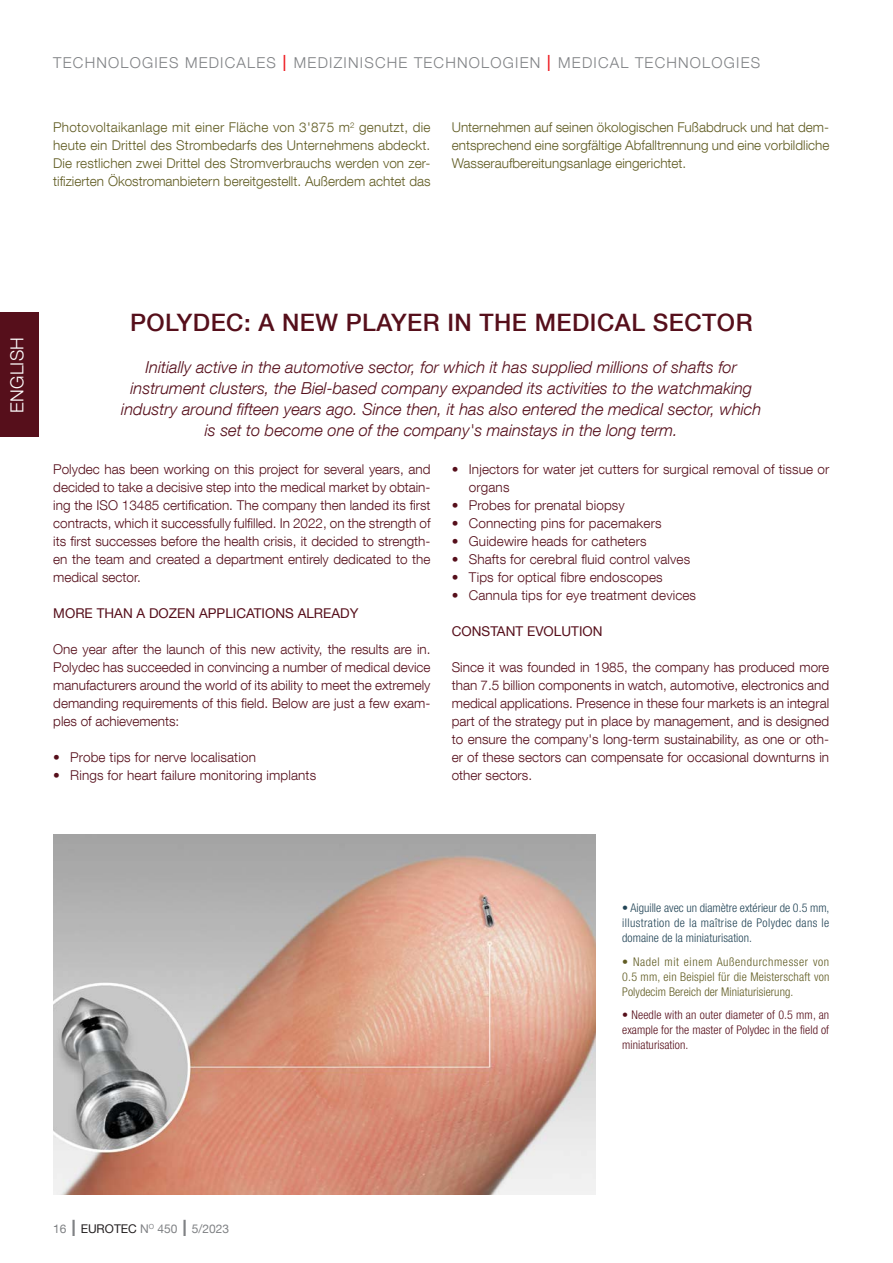
<style>
.page{position:relative;width:893px;height:1263px;background:#fff}
.page>*{position:absolute;margin:0;border:0;box-sizing:border-box;transform-origin:0 0}
.t1{font:500 24px "Helvetica Neue LT Com";letter-spacing:.02em;color:#560f1b}
.t2{font:300 18px "Helvetica Neue LT Com";letter-spacing:.01em;color:#fff}
.t3{font:italic 300 16.5px/21px "Helvetica Neue LT Com";color:#560f1b;text-align:center}
.t4{font:300 15px "Helvetica Neue LT Com";letter-spacing:.08em;color:#808285}
.t5{font:300 13.5px/18px "Helvetica Neue LT Com";letter-spacing:.01em;color:#560f1b;text-align:justify}
.t6{font:300 13.5px/18px "Helvetica Neue LT Com";color:#615c23;text-align:justify}
.t7{font:13.5px "Helvetica Neue LT Com";color:#560f1b}
.t8{font:300 condensed 12px/15px "Helvetica Neue LT Com";letter-spacing:.005em;color:#615c23;text-align:justify}
.t9{font:300 condensed 12px/15px "Helvetica Neue LT Com";letter-spacing:.005em;color:#234557;text-align:justify}
.t10{font:300 condensed 12px/15px "Helvetica Neue LT Com";letter-spacing:.005em;color:#560f1b;text-align:justify}
.t11{font:12px "Helvetica Neue LT Com";color:#808285}
.s1{font-stretch:condensed;font-size:22.5px;color:#ee1d23}
.s2{font-size:22.5px}
.s3{color:#231f20}
</style>
<div class="page">
<div style="left:0;top:313px;width:38px;height:124px;background:#560f1b"></div>
<img style="left:53px;top:834px;width:542px;height:360px">
<p class="t4" style="left:53px;top:53px;width:708px">TECHNOLOGIES MEDICALES <span class="s1">I</span> MEDIZINISCHE TECHNOLOGIEN <span class="s1">I</span> MEDICAL TECHNOLOGIES</p>
<p class="t6" style="left:53px;top:118px;width:379px">Photovoltaikanlage mit einer Fläche von 3'875 m<sup>2</sup> genutzt, die heute ein Drittel des Strombedarfs des Unternehmens abdeckt.<br>Die restlichen zwei Drittel des Stromverbrauchs werden von zer&shy;tifizierten Ökostromanbietern bereitgestellt. Außerdem achtet das</p>
<p class="t6" style="left:452px;top:118px;width:379px">Unternehmen auf seinen ökologischen Fußabdruck und hat dem&shy;entsprechend eine sorgfältige Abfalltrennung und eine vorbildliche Wasseraufbereitungsanlage eingerichtet.</p>
<h2 class="t2" style="left:6px;top:413px;width:77px;rotate:-90deg">ENGLISH</h2>
<h1 class="t1" style="left:130px;top:308px;width:624px">POLYDEC: A NEW PLAYER IN THE MEDICAL SECTOR</h1>
<p class="t3" style="left:121px;top:356px;width:642px">Initially active in the automotive sector, for which it has supplied millions of shafts for instrument clusters, the Biel-based company expanded its activities to the watchmaking industry around fifteen years ago. Since then, it has also entered the medical sector, which is set to become one of the company's mainstays in the long term.</p>
<p class="t5" style="left:53px;top:460px;width:379px">Polydec has been working on this project for several years, and decided to take a decisive step into the medical market by obtain&shy;ing the ISO 13485 certification. The company then landed its first contracts, which it successfully fulfilled. In 2022, on the strength of its first successes before the health crisis, it decided to strength&shy;en the team and created a department entirely dedicated to the medical sector.</p>
<p class="t7" style="left:53px;top:605px;width:307px">MORE THAN A DOZEN APPLICATIONS ALREADY</p>
<p class="t5" style="left:53px;top:640px;width:379px">One year after the launch of this new activity, the results are in.<br>Polydec has succeeded in convincing a number of medical device manufacturers around the world of its ability to meet the extremely demanding requirements of this field. Below are just a few exam&shy;ples of achievements:</p>
<p class="t5" style="left:53px;top:748px;width:204px">• Probe tips for nerve localisation</p>
<p class="t5" style="left:53px;top:766px;width:264px">• Rings for heart failure monitoring implants</p>
<p class="t5" style="left:469px;top:460px;width:362px;text-indent:-17px">• Injectors for water jet cutters for surgical removal of tissue or organs</p>
<p class="t5" style="left:452px;top:496px;width:174px">• Probes for prenatal biopsy</p>
<p class="t5" style="left:452px;top:514px;width:211px">• Connecting pins for pacemakers</p>
<p class="t5" style="left:452px;top:532px;width:196px">• Guidewire heads for catheters</p>
<p class="t5" style="left:452px;top:550px;width:240px">• Shafts for cerebral fluid control valves</p>
<p class="t5" style="left:452px;top:568px;width:212px">• Tips for optical fibre endoscopes</p>
<p class="t5" style="left:452px;top:586px;width:246px">• Cannula tips for eye treatment devices</p>
<p class="t7" style="left:452px;top:623px;width:152px">CONSTANT EVOLUTION</p>
<p class="t5" style="left:452px;top:658px;width:379px">Since it was founded in 1985, the company has produced more than 7.5 billion components in watch, automotive, electronics and medical applications. Presence in these four markets is an integral part of the strategy put in place by management, and is designed to ensure the company's long-term sustainability, as one or oth&shy;er of these sectors can compensate for occasional downturns in other sectors.</p>
<p class="t9" style="left:622px;top:901px;width:209px">• Aiguille avec un diamètre extérieur de 0.5 mm, illustration de la maîtrise de Polydec dans le domaine de la miniaturisation.</p>
<p class="t8" style="left:622px;top:954px;width:209px">• Nadel mit einem Außendurchmesser von 0.5 mm, ein Beispiel für die Meisterschaft von Polydecim Bereich der Miniaturisierung.</p>
<p class="t10" style="left:622px;top:1008px;width:209px">• Needle with an outer diameter of 0.5 mm, an example for the master of Polydec in the field of miniaturisation.</p>
<p class="t11" style="left:53px;top:1221px;width:177px">16 <span class="s2">I</span> <span class="s3">EUROTEC</span> N<sup>O</sup> 450 <span class="s2">I</span> 5/2023</p>
</div>
